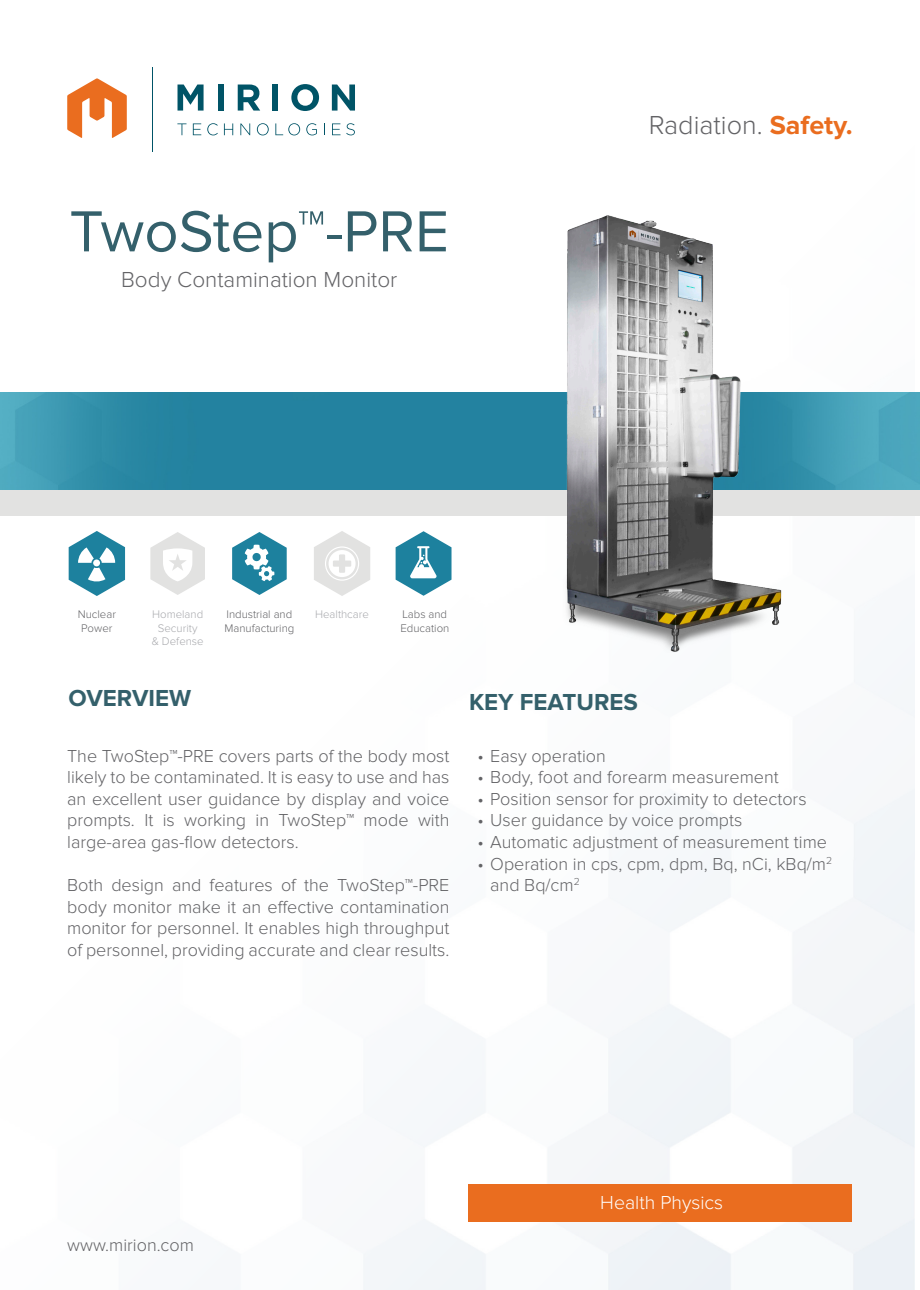
<style>
.page{position:relative;width:920px;height:1290px;background:#fff}
.page>*{position:absolute;margin:0;border:0;box-sizing:border-box;transform-origin:0 0}
.t1{font:60px "Proxima Nova";color:#34606b}
.t2{font:300 27px "Proxima Nova";color:#636366}
.t3{font:700 24px "Proxima Nova";color:#34606b}
.t4{font:300 22.5px "Proxima Nova";color:#636366}
.t5{font:300 19.5px "Proxima Nova";color:#fff}
.t6{font:300 18px/21.6px "Proxima Nova";color:#636366;text-align:justify}
.t7{font:300 11.4px/13.6px "Proxima Nova";color:#636366}
.t8{font:300 11.4px/13.6px "Proxima Nova";color:#a8a9ad;text-align:center}
.s1{font-weight:700;color:#ea6d1f}
</style>
<div class="page">
<img style="left:177px;top:84px;width:737px;height:1205px">
<hr style="left:152px;top:67px;width:1px;height:85px;background:#005467">
<svg style="left:177px;top:123px;width:9px;height:12px"></svg>
<svg style="left:193px;top:123px;width:8px;height:12px"></svg>
<svg style="left:207px;top:123px;width:11px;height:12px"></svg>
<svg style="left:224px;top:123px;width:9px;height:12px"></svg>
<svg style="left:240px;top:123px;width:10px;height:12px"></svg>
<svg style="left:257px;top:123px;width:12px;height:12px"></svg>
<svg style="left:275px;top:123px;width:25px;height:12px"></svg>
<svg style="left:306px;top:123px;width:11px;height:12px"></svg>
<svg style="left:324px;top:123px;width:1px;height:12px"></svg>
<svg style="left:332px;top:123px;width:8px;height:12px"></svg>
<svg style="left:346px;top:123px;width:9px;height:12px"></svg>
<svg style="left:177px;top:85px;width:27px;height:26px"></svg>
<div style="left:218px;top:85px;width:5px;height:26px;background:#005467"></div>
<svg style="left:238px;top:85px;width:22px;height:26px"></svg>
<div style="left:273px;top:85px;width:5px;height:26px;background:#005467"></div>
<svg style="left:291px;top:84px;width:28px;height:27px"></svg>
<svg style="left:332px;top:85px;width:23px;height:26px"></svg>
<svg style="left:67px;top:78px;width:60px;height:60px"></svg>
<div style="left:469px;top:1184px;width:383px;height:38px;background:#ea6d1f"></div>
<img style="left:0;top:177px;width:920px;height:500px">
<h1 class="t1" style="left:69px;top:204px;width:381px">TwoStep™-PRE</h1>
<p class="t4" style="left:121px;top:270px;width:278px">Body Contamination Monitor</p>
<h2 class="t2" style="left:649px;top:113px;width:206px">Radiation. <span class="s1">Safety.</span></h2>
<p class="t7" style="left:78px;top:608px;width:40px;text-align:center">Nuclear<br>Power</p>
<p class="t8" style="left:152px;top:608px;width:53px">Homeland<br>Security<br>&amp; Defense</p>
<h3 class="t3" style="left:69px;top:687px;width:124px">OVERVIEW</h3>
<p class="t7" style="left:226px;top:608px;width:67px">Industrial and</p>
<p class="t8" style="left:315px;top:608px;width:55px">Healthcare</p>
<p class="t7" style="left:224px;top:621px;width:71px">Manufacturing</p>
<p class="t7" style="left:400px;top:608px;width:50px">Labs and<br>Education</p>
<p class="t6" style="left:67px;top:745px;width:384px">The TwoStep™-PRE covers parts of the body most likely to be contaminated. It is easy to use and has an excellent user guidance by display and voice prompts. It is working in TwoStep™ mode with large-area gas-flow detectors.</p>
<p class="t6" style="left:67px;top:875px;width:384px">Both design and features of the TwoStep™-PRE body monitor make it an effective contamination monitor for personnel. It enables high throughput of personnel, providing accurate and clear results.</p>
<h3 class="t3" style="left:469px;top:691px;width:170px">KEY FEATURES</h3>
<p class="t6" style="left:477px;top:745px;width:130px">• Easy operation</p>
<p class="t6" style="left:477px;top:767px;width:303px">• Body, foot and forearm measurement</p>
<p class="t6" style="left:477px;top:789px;width:331px">• Position sensor for proximity to detectors</p>
<p class="t6" style="left:477px;top:810px;width:266px">• User guidance by voice prompts</p>
<p class="t6" style="left:477px;top:832px;width:351px">• Automatic adjustment of measurement time</p>
<p class="t6" style="left:490px;top:853px;width:343px;text-indent:-13px">• Operation in cps, cpm, dpm, Bq, nCi, kBq/m<sup>2 </sup>and Bq/cm<sup>2</sup></p>
<p class="t6" style="left:67px;top:1235px;width:128px">www.mirion.com</p>
<p class="t5" style="left:600px;top:1194px;width:124px">Health Physics</p>
</div>
